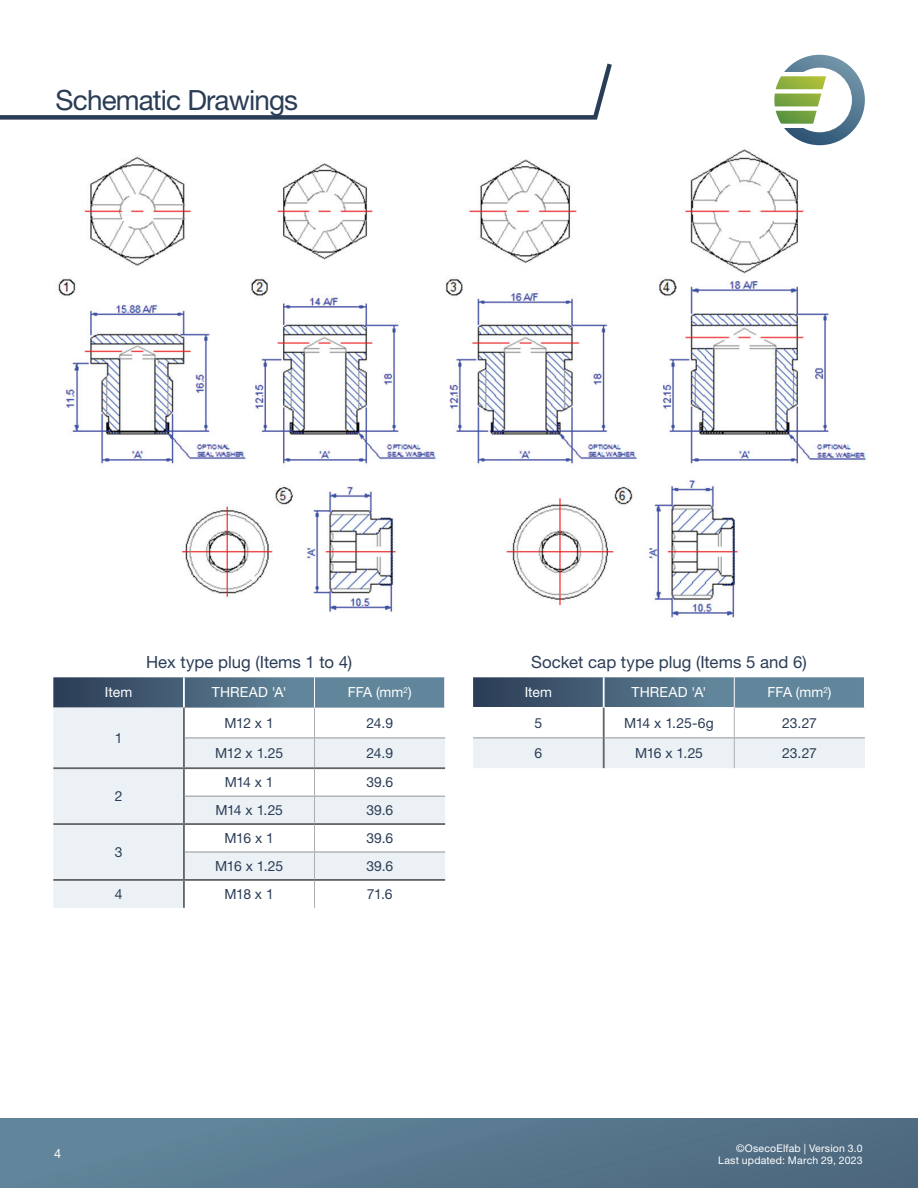
<style>
.page{position:relative;width:918px;height:1188px;background:#fff}
.page>*{position:absolute;margin:0;border:0;box-sizing:border-box;transform-origin:0 0}
.t1{font:27.9px "Helvetica Neue LT Pro";letter-spacing:-.03em;color:#2a3d56}
.t2{font:16.8px "Helvetica Neue LT Pro";color:#2a3d56}
.t3{font:13.95px "Helvetica Neue LT Pro";letter-spacing:-.035em;color:#2a3d56}
.t4{font:13.95px "Helvetica Neue LT Pro";letter-spacing:.01em;color:#fff}
.t5{font:12.75px "Helvetica Neue LT Pro";color:#fff}
.t6{font:10.5px/12.6px "Helvetica Neue LT Pro";letter-spacing:.02em;color:#fff;text-align:right}
</style>
<div class="page">
<div style="left:0;top:1118px;width:918px;height:70px;background:linear-gradient(to right,#62879c,#4d6980)"></div>
<svg style="left:774px;top:55px;width:91px;height:90px"></svg>
<svg style="left:0;top:63px;width:612px;height:57px"></svg>
<img style="left:58px;top:149px;width:808px;height:469px">
<svg style="left:53px;top:677px;width:391px;height:31px;background:#547187"></svg>
<svg style="left:53px;top:708px;width:392px;height:200px;fill:#ebf1f4"></svg>
<hr style="left:183px;top:677px;width:2px;height:31px;background:#fff">
<hr style="left:183px;top:708px;width:2px;height:30px;background:#636366">
<hr style="left:183px;top:738px;width:2px;height:29px;background:#636366">
<hr style="left:183px;top:769px;width:2px;height:27px;background:#636366">
<hr style="left:183px;top:796px;width:2px;height:27px;background:#636366">
<hr style="left:183px;top:825px;width:2px;height:27px;background:#636366">
<hr style="left:183px;top:852px;width:2px;height:27px;background:#636366">
<hr style="left:183px;top:881px;width:2px;height:27px;background:#636366">
<hr style="left:314px;top:708px;width:1px;height:30px;background:#adaeb2">
<svg style="left:184px;top:738px;width:261px;height:170px"></svg>
<hr style="left:314px;top:677px;width:1px;height:31px;background:#fff">
<hr style="left:53px;top:767px;width:131px;height:2px;background:#636366">
<hr style="left:184px;top:767px;width:131px;height:2px;background:#636366">
<hr style="left:315px;top:767px;width:130px;height:2px;background:#636366">
<hr style="left:53px;top:823px;width:131px;height:2px;background:#636366">
<hr style="left:184px;top:823px;width:131px;height:2px;background:#636366">
<hr style="left:315px;top:823px;width:130px;height:2px;background:#636366">
<hr style="left:53px;top:879px;width:131px;height:2px;background:#636366">
<hr style="left:184px;top:879px;width:131px;height:2px;background:#636366">
<hr style="left:315px;top:879px;width:130px;height:2px;background:#636366">
<svg style="left:473px;top:677px;width:391px;height:31px;background:#567389"></svg>
<div style="left:473px;top:739px;width:392px;height:29px;background:#ebf1f4"></div>
<hr style="left:473px;top:738px;width:130px;height:1px;background:#939598">
<hr style="left:605px;top:738px;width:129px;height:1px;background:#939598">
<hr style="left:735px;top:738px;width:130px;height:1px;background:#939598">
<hr style="left:603px;top:677px;width:2px;height:31px;background:#fff">
<hr style="left:603px;top:708px;width:2px;height:30px;background:#636366">
<hr style="left:603px;top:738px;width:2px;height:30px;background:#636366">
<hr style="left:734px;top:708px;width:1px;height:30px;background:#adaeb2">
<hr style="left:734px;top:738px;width:1px;height:30px;background:#adaeb2">
<hr style="left:734px;top:677px;width:1px;height:31px;background:#fff">
<h1 class="t1" style="left:56px;top:83px;width:244px">Schematic Drawings</h1>
<p class="t2" style="left:146px;top:652px;width:208px">Hex type plug (Items 1 to 4)</p>
<p class="t4" style="left:105px;top:684px;width:29px">Item</p>
<p class="t4" style="left:212px;top:684px;width:76px">THREAD 'A'</p>
<p class="t4" style="left:348px;top:684px;width:65px">FFA (mm<sup>2</sup>)</p>
<p class="t3" style="left:115px;top:729px;width:9px">1</p>
<p class="t3" style="left:225px;top:714px;width:51px">M12 x 1</p>
<p class="t3" style="left:367px;top:714px;width:28px">24.9</p>
<p class="t3" style="left:215px;top:744px;width:69px">M12 x 1.25</p>
<p class="t3" style="left:367px;top:744px;width:28px">24.9</p>
<p class="t3" style="left:115px;top:788px;width:9px">2</p>
<p class="t3" style="left:115px;top:843px;width:9px">3</p>
<p class="t3" style="left:225px;top:774px;width:51px">M14 x 1</p>
<p class="t3" style="left:366px;top:774px;width:28px">39.6</p>
<p class="t3" style="left:215px;top:802px;width:69px">M14 x 1.25</p>
<p class="t3" style="left:366px;top:802px;width:28px">39.6</p>
<p class="t3" style="left:225px;top:829px;width:51px">M16 x 1</p>
<p class="t3" style="left:366px;top:829px;width:28px">39.6</p>
<p class="t3" style="left:215px;top:857px;width:69px">M16 x 1.25</p>
<p class="t3" style="left:366px;top:857px;width:28px">39.6</p>
<p class="t3" style="left:115px;top:885px;width:9px">4</p>
<p class="t3" style="left:225px;top:885px;width:51px">M18 x 1</p>
<p class="t3" style="left:367px;top:885px;width:27px">71.6</p>
<p class="t2" style="left:531px;top:652px;width:277px">Socket cap type plug (Items 5 and 6)</p>
<p class="t4" style="left:525px;top:684px;width:29px">Item</p>
<p class="t4" style="left:632px;top:684px;width:76px">THREAD 'A'</p>
<p class="t4" style="left:768px;top:684px;width:65px">FFA (mm<sup>2</sup>)</p>
<p class="t3" style="left:535px;top:714px;width:9px">5</p>
<p class="t3" style="left:624px;top:714px;width:91px">M14 x 1.25-6g</p>
<p class="t3" style="left:782px;top:714px;width:36px">23.27</p>
<p class="t3" style="left:535px;top:744px;width:9px">6</p>
<p class="t3" style="left:635px;top:744px;width:69px">M16 x 1.25</p>
<p class="t3" style="left:782px;top:744px;width:36px">23.27</p>
<p class="t5" style="left:54px;top:1146px;width:9px">4</p>
<p class="t6" style="left:718px;top:1141px;width:146px">©OsecoElfab | Version 3.0<br>Last updated: March 29, 2023</p>
</div>
